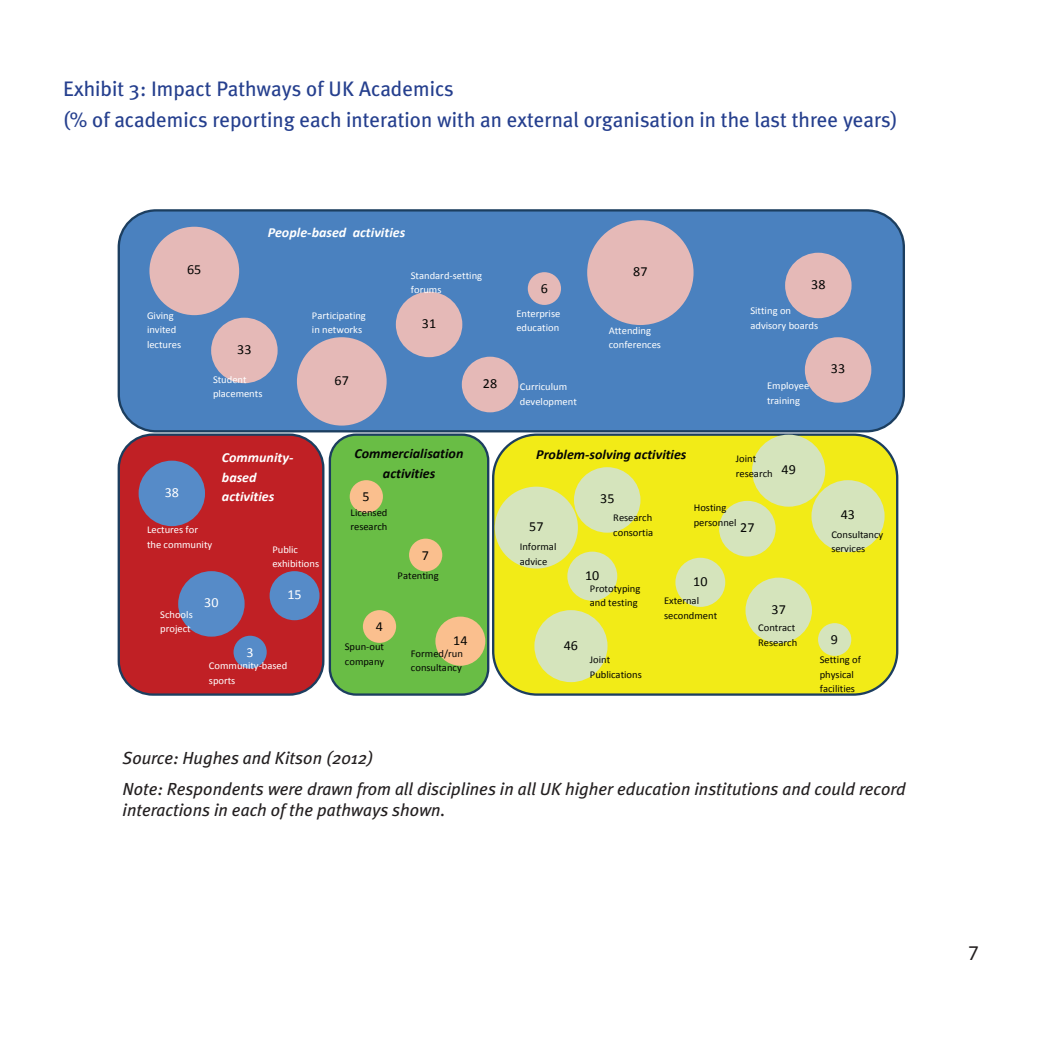
<style>
.page{position:relative;width:1042px;height:1042px;background:#fff}
.page>*{position:absolute;margin:0;border:0;box-sizing:border-box;transform-origin:0 0}
.t1{font:21px/30.1px "Meta Plus";color:#253f8e}
.t2{font:21px "Myriad Pro";color:#231f20}
.t3{font:italic 17.5px/31px "Meta Plus";color:#231f20}
.t4{font:italic 700 13.83px/19.2px "Calibri";color:#040503;text-align:center}
.t5{font:italic 700 13.83px/19.4px "Calibri";color:#fff}
.t6{font:13.83px "Calibri";letter-spacing:.005em;color:#040503}
.t7{font:13.83px "Calibri";color:#fff}
.t8{font:10.33px/14.3px "Calibri";color:#fff}
.t9{font:10.33px/14.5px "Calibri";color:#040503}
</style>
<div class="page">
<div style="left:119px;top:435px;width:204px;height:259px;background:#c02025;border-radius:34px"></div>
<div style="left:118px;top:433px;width:206px;height:263px;border:2px solid #1c3e5f;border-radius:34px"></div>
<div style="left:493px;top:435px;width:404px;height:259px;background:#f2eb17;border-radius:44px"></div>
<div style="left:492px;top:433px;width:406px;height:263px;border:2px solid #1c3e5f;border-radius:44px"></div>
<div style="left:330px;top:435px;width:158px;height:259px;background:#69bd45;border-radius:26px"></div>
<div style="left:329px;top:433px;width:160px;height:263px;border:2px solid #1c3e5f;border-radius:26px"></div>
<div style="left:119px;top:210px;width:785px;height:221px;background:#4a81bf;border-radius:37px"></div>
<div style="left:118px;top:209px;width:787px;height:223px;border:2px solid #1c3e5f;border-radius:37px"></div>
<div style="left:149px;top:227px;width:90px;height:88px;background:#e5b9b7;border-radius:50%"></div>
<div style="left:297px;top:337px;width:90px;height:88px;background:#e5b9b7;border-radius:50%"></div>
<div style="left:587px;top:220px;width:106px;height:105px;background:#e5b9b7;border-radius:50%"></div>
<div style="left:785px;top:253px;width:66px;height:65px;background:#e5b9b7;border-radius:50%"></div>
<div style="left:805px;top:337px;width:66px;height:66px;background:#e5b9b7;border-radius:50%"></div>
<div style="left:462px;top:357px;width:56px;height:55px;background:#e5b9b7;border-radius:50%"></div>
<div style="left:396px;top:292px;width:66px;height:65px;background:#e5b9b7;border-radius:50%"></div>
<div style="left:211px;top:318px;width:67px;height:65px;background:#e5b9b7;border-radius:50%"></div>
<div style="left:528px;top:272px;width:33px;height:33px;background:#e5b9b7;border-radius:50%"></div>
<div style="left:139px;top:461px;width:66px;height:65px;background:#568bc8;border-radius:50%"></div>
<div style="left:178px;top:571px;width:67px;height:65px;background:#568bc8;border-radius:50%"></div>
<div style="left:233px;top:636px;width:34px;height:32px;background:#568bc8;border-radius:50%"></div>
<div style="left:270px;top:571px;width:49px;height:49px;background:#568bc8;border-radius:50%"></div>
<div style="left:350px;top:480px;width:33px;height:33px;background:#fabf8e;border-radius:50%"></div>
<div style="left:409px;top:538px;width:33px;height:33px;background:#fabf8e;border-radius:50%"></div>
<div style="left:363px;top:610px;width:33px;height:33px;background:#fabf8e;border-radius:50%"></div>
<div style="left:435px;top:616px;width:50px;height:50px;background:#fabf8e;border-radius:50%"></div>
<div style="left:495px;top:487px;width:83px;height:81px;background:#d5e4bc;border-radius:50%"></div>
<div style="left:752px;top:435px;width:73px;height:72px;background:#d5e4bc;border-radius:50%"></div>
<div style="left:811px;top:480px;width:73px;height:72px;background:#d5e4bc;border-radius:50%"></div>
<div style="left:574px;top:467px;width:66px;height:66px;background:#d5e4bc;border-radius:50%"></div>
<div style="left:534px;top:610px;width:73px;height:72px;background:#d5e4bc;border-radius:50%"></div>
<div style="left:567px;top:551px;width:50px;height:50px;background:#d5e4bc;border-radius:50%"></div>
<div style="left:675px;top:558px;width:50px;height:49px;background:#d5e4bc;border-radius:50%"></div>
<div style="left:719px;top:501px;width:56px;height:55px;background:#d5e4bc;border-radius:50%"></div>
<div style="left:745px;top:577px;width:67px;height:66px;background:#d5e4bc;border-radius:50%"></div>
<div style="left:818px;top:623px;width:33px;height:33px;background:#d5e4bc;border-radius:50%"></div>
<h1 class="t1" style="left:63px;top:74px;width:836px">Exhibit 3: Impact Pathways of UK Academics<br>(% of academics reporting each interation with an external organisation in the last three years)</h1>
<h3 class="t5" style="left:268px;top:223px;width:139px">People-based activities</h3>
<h3 class="t6" style="left:187px;top:261px;width:16px">65</h3>
<p class="t8" style="left:411px;top:268px;width:73px">Standard-setting forums</p>
<h3 class="t6" style="left:541px;top:280px;width:9px">6</h3>
<h3 class="t6" style="left:633px;top:263px;width:16px">87</h3>
<h3 class="t6" style="left:811px;top:276px;width:16px">38</h3>
<p class="t8" style="left:147px;top:308px;width:36px">Giving invited lectures</p>
<h3 class="t6" style="left:237px;top:340px;width:16px">33</h3>
<p class="t8" style="left:312px;top:308px;width:55px">Participating in networks</p>
<h3 class="t6" style="left:422px;top:314px;width:16px">31</h3>
<p class="t8" style="left:516px;top:306px;width:46px">Enterprise education</p>
<p class="t8" style="left:609px;top:323px;width:54px">Attending conferences</p>
<p class="t8" style="left:750px;top:304px;width:69px">Sitting on advisory boards</p>
<h3 class="t6" style="left:831px;top:360px;width:16px">33</h3>
<p class="t8" style="left:213px;top:372px;width:51px">Student placements</p>
<h3 class="t6" style="left:335px;top:371px;width:16px">67</h3>
<h3 class="t6" style="left:483px;top:375px;width:16px">28</h3>
<p class="t8" style="left:520px;top:379px;width:58px">Curriculum development</p>
<p class="t8" style="left:767px;top:378px;width:44px">Employee training</p>
<h3 class="t7" style="left:165px;top:483px;width:16px">38</h3>
<p class="t8" style="left:147px;top:522px;width:67px">Lectures for the community</p>
<h3 class="t5" style="left:222px;top:448px;width:73px">Community&shy;based activities</h3>
<p class="t8" style="left:272px;top:542px;width:48px">Public exhibitions</p>
<h3 class="t4" style="left:354px;top:444px;width:110px">Commercialisation activities</h3>
<h3 class="t6" style="left:363px;top:488px;width:9px">5</h3>
<p class="t9" style="left:350px;top:505px;width:38px">Licensed research</p>
<h3 class="t6" style="left:422px;top:546px;width:9px">7</h3>
<h3 class="t4" style="left:536px;top:445px;width:152px">Problem-solving activities</h3>
<p class="t9" style="left:736px;top:452px;width:38px">Joint research</p>
<h3 class="t6" style="left:529px;top:518px;width:16px">57</h3>
<p class="t9" style="left:520px;top:539px;width:38px">Informal advice</p>
<h3 class="t6" style="left:600px;top:490px;width:16px">35</h3>
<p class="t9" style="left:613px;top:511px;width:41px">Research consortia</p>
<p class="t9" style="left:694px;top:500px;width:44px">Hosting personnel</p>
<h3 class="t6" style="left:740px;top:519px;width:16px">27</h3>
<h3 class="t6" style="left:781px;top:461px;width:16px">49</h3>
<h3 class="t6" style="left:841px;top:506px;width:16px">43</h3>
<p class="t9" style="left:831px;top:527px;width:54px">Consultancy services</p>
<p class="t8" style="left:160px;top:607px;width:34px">Schools project</p>
<h3 class="t7" style="left:204px;top:594px;width:16px">30</h3>
<h3 class="t7" style="left:246px;top:643px;width:9px">3</h3>
<h3 class="t7" style="left:287px;top:586px;width:16px">15</h3>
<p class="t8" style="left:209px;top:658px;width:80px">Community-based sports</p>
<p class="t9" style="left:398px;top:568px;width:43px">Patenting</p>
<h3 class="t6" style="left:376px;top:618px;width:9px">4</h3>
<h3 class="t6" style="left:453px;top:631px;width:16px">14</h3>
<p class="t9" style="left:345px;top:639px;width:41px">Spun-out company</p>
<p class="t9" style="left:411px;top:646px;width:54px">Formed/run consultancy</p>
<h3 class="t6" style="left:585px;top:566px;width:16px">10</h3>
<p class="t9" style="left:590px;top:581px;width:52px">Prototyping and testing</p>
<h3 class="t6" style="left:564px;top:636px;width:16px">46</h3>
<p class="t9" style="left:590px;top:652px;width:53px">Joint<br>Publications</p>
<h3 class="t6" style="left:693px;top:572px;width:16px">10</h3>
<p class="t9" style="left:664px;top:593px;width:55px">External secondment</p>
<h3 class="t6" style="left:771px;top:600px;width:16px">37</h3>
<p class="t9" style="left:758px;top:620px;width:41px">Contract<br>Research</p>
<h3 class="t6" style="left:831px;top:631px;width:9px">9</h3>
<p class="t9" style="left:820px;top:652px;width:43px">Setting of physical facilities</p>
<h2 class="t3" style="left:123px;top:742px;width:785px">Source: Hughes and Kitson (2012)<br>Note: Respondents were drawn from all disciplines in all UK higher education institutions and could record</h2>
<h2 class="t3" style="left:123px;top:794px;width:324px">interactions in each of the pathways shown.</h2>
<h1 class="t2" style="left:968px;top:940px;width:12px">7</h1>
</div>
